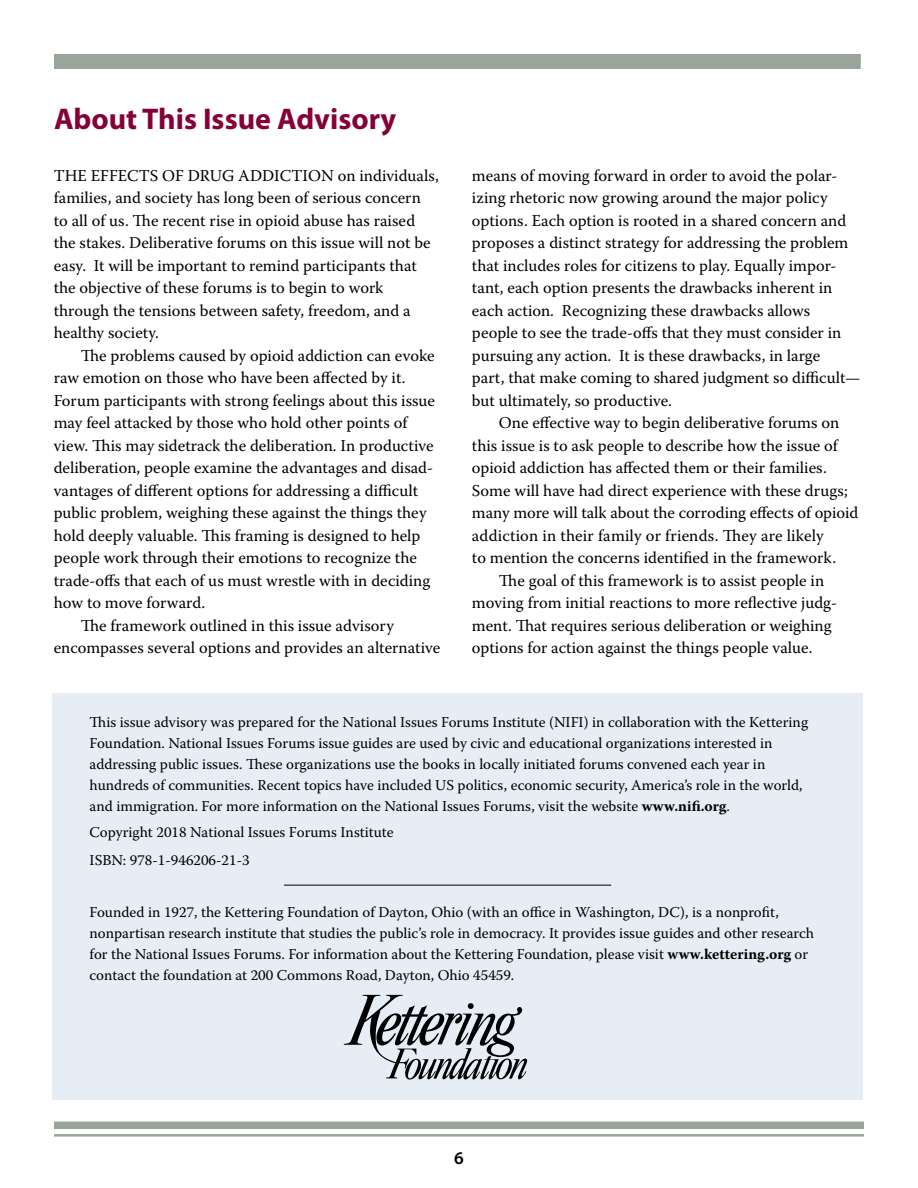
<style>
.page{position:relative;width:918px;height:1188px;background:#fff}
.page>*{position:absolute;margin:0;border:0;box-sizing:border-box;transform-origin:0 0}
.t1{font:700 30px "Myriad Pro";color:#860038}
.t2{font:600 18px "Myriad Pro";color:#000}
.t3{font:16.5px/22.5px "Warnock Pro";color:#000}
.t4{font:15px/21px "Warnock Pro";color:#000}
.s1{font-weight:700}
</style>
<div class="page">
<div style="left:53px;top:693px;width:810px;height:406px;background:#e6edf4"></div>
<div style="left:54px;top:1122px;width:810px;height:7px;background:#99a49a"></div>
<hr style="left:54px;top:1134px;width:810px;height:3px;background:#99a49a">
<div style="left:54px;top:54px;width:807px;height:15px;background:#99a49a"></div>
<svg style="left:344px;top:995px;width:183px;height:85px"></svg>
<hr style="left:284px;top:885px;width:327px;height:1px;background:#000">
<h1 class="t1" style="left:54px;top:100px;width:344px">About This Issue Advisory</h1>
<p class="t3" style="left:54px;top:164px;width:387px">THE EFFECTS OF DRUG ADDICTION on individuals, families, and society has long been of serious concern to all of us. The recent rise in opioid abuse has raised the stakes. Deliberative forums on this issue will not be easy. It will be important to remind participants that the objective of these forums is to begin to work through the tensions between safety, freedom, and a healthy society.</p>
<p class="t3" style="left:81px;top:344px;width:355px">The problems caused by opioid addiction can evoke</p>
<p class="t3" style="left:54px;top:366px;width:353px">raw emotion on those who have been affected by it.</p>
<p class="t3" style="left:54px;top:389px;width:383px">Forum participants with strong feelings about this issue</p>
<p class="t3" style="left:54px;top:411px;width:355px">may feel attacked by those who hold other points of</p>
<p class="t3" style="left:54px;top:434px;width:381px">view. This may sidetrack the deliberation. In productive</p>
<p class="t3" style="left:54px;top:456px;width:381px">deliberation, people examine the advantages and disad-</p>
<p class="t3" style="left:54px;top:479px;width:366px">vantages of different options for addressing a difficult</p>
<p class="t3" style="left:54px;top:501px;width:374px">public problem, weighing these against the things they</p>
<p class="t3" style="left:54px;top:524px;width:368px">hold deeply valuable. This framing is designed to help</p>
<p class="t3" style="left:54px;top:546px;width:365px">people work through their emotions to recognize the</p>
<p class="t3" style="left:54px;top:569px;width:378px">trade-offs that each of us must wrestle with in deciding</p>
<p class="t3" style="left:54px;top:591px;width:153px">how to move forward.</p>
<p class="t3" style="left:81px;top:614px;width:315px">The framework outlined in this issue advisory</p>
<p class="t3" style="left:54px;top:636px;width:388px">encompasses several options and provides an alternative</p>
<p class="t3" style="left:472px;top:164px;width:390px">means of moving forward in order to avoid the polar&shy;izing rhetoric now growing around the major policy options. Each option is rooted in a shared concern and proposes a distinct strategy for addressing the problem that includes roles for citizens to play. Equally impor&shy;tant, each option presents the drawbacks inherent in each action. Recognizing these drawbacks allows people to see the trade-offs that they must consider in pursuing any action. It is these drawbacks, in large<br>part, that make coming to shared judgment so difficult— but ultimately, so productive.</p>
<p class="t3" style="left:499px;top:411px;width:342px">One effective way to begin deliberative forums on</p>
<p class="t3" style="left:472px;top:434px;width:367px">this issue is to ask people to describe how the issue of</p>
<p class="t3" style="left:472px;top:456px;width:356px">opioid addiction has affected them or their families.</p>
<p class="t3" style="left:472px;top:479px;width:377px">Some will have had direct experience with these drugs;</p>
<p class="t3" style="left:472px;top:501px;width:388px">many more will talk about the corroding effects of opioid</p>
<p class="t3" style="left:472px;top:524px;width:353px">addiction in their family or friends. They are likely</p>
<p class="t3" style="left:472px;top:546px;width:366px">to mention the concerns identified in the framework.</p>
<p class="t3" style="left:499px;top:569px;width:327px">The goal of this framework is to assist people in</p>
<p class="t3" style="left:472px;top:591px;width:367px">moving from initial reactions to more reflective judg-</p>
<p class="t3" style="left:472px;top:614px;width:361px">ment. That requires serious deliberation or weighing</p>
<p class="t3" style="left:472px;top:636px;width:342px">options for action against the things people value.</p>
<p class="t4" style="left:90px;top:711px;width:720px">This issue advisory was prepared for the National Issues Forums Institute (NIFI) in collaboration with the Kettering Foundation. National Issues Forums issue guides are used by civic and educational organizations interested in addressing public issues. These organizations use the books in locally initiated forums convened each year in hundreds of communities. Recent topics have included US politics, economic security, America’s role in the world, and immigration. For more information on the National Issues Forums, visit the website <span class="s1">www.nifi.org</span>.</p>
<p class="t4" style="left:90px;top:818px;width:306px;line-height:27.8px">Copyright 2018 National Issues Forums Institute<br>ISBN: 978-1-946206-21-3</p>
<p class="t4" style="left:90px;top:901px;width:726px">Founded in 1927, the Kettering Foundation of Dayton, Ohio (with an office in Washington, DC), is a nonprofit, nonpartisan research institute that studies the public’s role in democracy. It provides issue guides and other research for the National Issues Forums. For information about the Kettering Foundation, please visit <span class="s1">www.kettering.org</span> or contact the foundation at 200 Commons Road, Dayton, Ohio 45459.</p>
<p class="t2" style="left:454px;top:1146px;width:11px">6</p>
</div>
